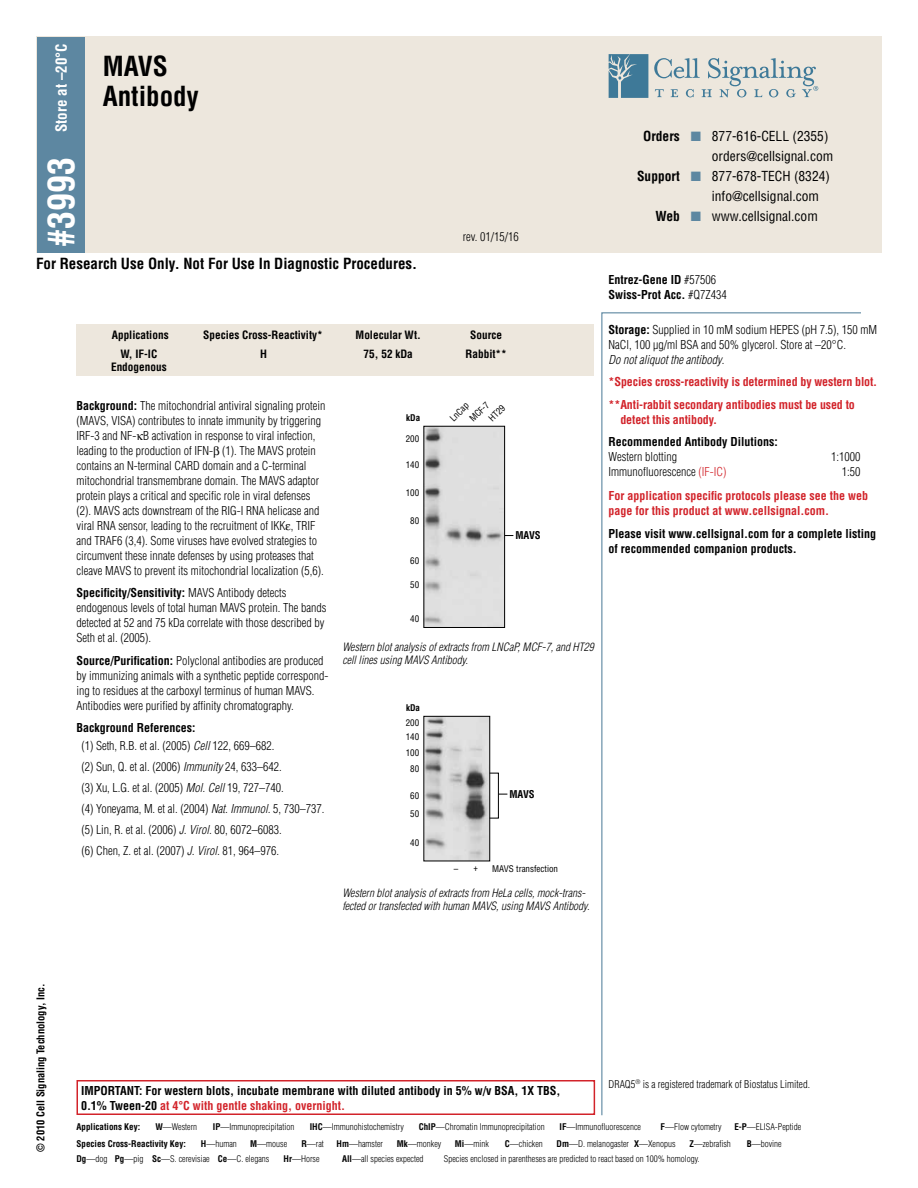
<style>
.page{position:relative;width:918px;height:1188px;background:#fff}
.page>*{position:absolute;margin:0;border:0;box-sizing:border-box;transform-origin:0 0}
.t1{font:700 condensed 36px "Helvetica";color:#fff}
.t2{font:700 condensed 27px/30px "Helvetica";color:#000}
.t3{font:700 condensed 15px "Helvetica";color:#000}
.t4{font:700 condensed 15px "Helvetica";color:#fff}
.t5{font:condensed 13.5px "Helvetica";color:#000}
.t6{font:300 condensed 12px/15px "Helvetica";color:#000}
.t7{font:700 condensed 12px/15px "Helvetica";color:#000}
.t8{font:700 condensed 12px/22.5px "Helvetica";letter-spacing:-.01em;color:#d2232a}
.t9{font:italic 300 condensed 11.25px/13.5px "Helvetica";color:#000}
.t10{font:700 condensed 11.25px/12.8px "Helvetica";color:#000;text-align:center}
.t11{font:300 condensed 10.5px "Helvetica";color:#000}
.t12{font:700 condensed 10.5px "Helvetica";color:#000}
.t13{font:300 condensed 9px "Helvetica";color:#000}
.t14{font:condensed 9px/14.5px "Helvetica";color:#000}
.t15{font:700 condensed 9px "Helvetica";color:#000}
.s1{font-weight:700}
.s2{font-style:italic}
.s3{color:#5d87a1}
.s4{font-weight:300}
.s5{color:#d2232a}
</style>
<div class="page">
<div style="left:76px;top:324px;width:518px;height:51px;background:#ede7dd"></div>
<svg style="left:601px;top:312px;width:260px;height:804px"></svg>
<div style="left:37px;top:36px;width:845px;height:217px;background:#ede7dd"></div>
<div style="left:37px;top:37px;width:48px;height:216px;background:#5d87a1"></div>
<div style="left:76px;top:1080px;width:519px;height:35px;border:2px solid #d2232a"></div>
<svg style="left:423px;top:425px;width:91px;height:203px;background:#d8d8d8"></svg>
<div style="left:424px;top:426px;width:81px;height:202px;border:1px solid #000"></div>
<svg style="left:423px;top:715px;width:85px;height:147px"></svg>
<div style="left:489px;top:773px;width:10px;height:45px;border:1px solid #000"></div>
<div style="left:424px;top:716px;width:66px;height:145px;border:1px solid #000"></div>
<svg style="left:609px;top:54px;width:39px;height:44px;background:#5788a1"></svg>
<svg style="left:654px;top:58px;width:164px;height:39px"></svg>
<p class="t4" style="left:52px;top:132px;width:90px;rotate:-90deg">Store at –20°C</p>
<h2 class="t2" style="left:103px;top:51px;width:98px">MAVS<br>Antibody</h2>
<h1 class="t1" style="left:39px;top:247px;width:91px;rotate:-90deg">#3993</h1>
<p class="t3" style="left:36px;top:255px;width:383px">For Research Use Only. Not For Use In Diagnostic Procedures.</p>
<p class="t6" style="left:463px;top:229px;width:57px">rev. 01/15/16</p>
<p class="t10" style="left:112px;top:328px;width:58px">Applications</p>
<p class="t10" style="left:203px;top:328px;width:121px">Species Cross-Reactivity*</p>
<p class="t10" style="left:356px;top:328px;width:67px">Molecular Wt.</p>
<p class="t10" style="left:470px;top:328px;width:33px">Source</p>
<p class="t10" style="left:111px;top:347px;width:57px">W, IF-IC<br>Endogenous</p>
<p class="t10" style="left:260px;top:347px;width:8px">H</p>
<p class="t10" style="left:364px;top:347px;width:51px">75, 52 kDa</p>
<p class="t10" style="left:466px;top:347px;width:43px">Rabbit**</p>
<p class="t6" style="left:76px;top:398px;width:250px"><span class="s1">Background:</span> The mitochondrial antiviral signaling protein (MAVS, VISA) contributes to innate immunity by triggering IRF-3 and NF- B activation in response to viral infection, leading to the production of IFN- (1). The MAVS protein contains an N-terminal CARD domain and a C-terminal mitochondrial transmembrane domain. The MAVS adaptor protein plays a critical and specific role in viral defenses (2). MAVS acts downstream of the RIG-I RNA helicase and viral RNA sensor, leading to the recruitment of IKK , TRIF and TRAF6 (3,4). Some viruses have evolved strategies to circumvent these innate defenses by using proteases that cleave MAVS to prevent its mitochondrial localization (5,6).</p>
<p class="t6" style="left:76px;top:585px;width:252px"><span class="s1">Specificity/Sensitivity:</span> MAVS Antibody detects endogenous levels of total human MAVS protein. The bands detected at 52 and 75 kDa correlate with those described by Seth et al. (2005).</p>
<p class="t6" style="left:76px;top:653px;width:253px"><span class="s1">Source/Purification:</span> Polyclonal antibodies are produced by immunizing animals with a synthetic peptide correspond&shy;ing to residues at the carboxyl terminus of human MAVS.<br>Antibodies were purified by affinity chromatography.</p>
<p class="t6" style="left:81px;top:719px;width:195px;line-height:18px;text-indent:-5px"><span class="s1">Background References:<br></span>(1) Seth, R.B. et al. (2005) <span class="s2">Cell</span> 122, 669–682.</p>
<p class="t6" style="left:81px;top:756px;width:245px;line-height:21px">(2) Sun, Q. et al. (2006) <span class="s2">Immunity</span> 24, 633–642.<br>(3) Xu, L.G. et al. (2005) <span class="s2">Mol. Cell</span> 19, 727–740.<br>(4) Yoneyama, M. et al. (2004) <span class="s2">Nat. Immunol.</span> 5, 730–737. (5) Lin, R. et al. (2006) <span class="s2">J. Virol.</span> 80, 6072–6083.<br>(6) Chen, Z. et al. (2007) <span class="s2">J. Virol.</span> 81, 964–976.</p>
<p class="t14" style="left:446px;top:414px;width:24px;rotate:-45deg">LnCap</p>
<p class="t14" style="left:466px;top:414px;width:25px;rotate:-45deg">MCF-7</p>
<p class="t14" style="left:485px;top:414px;width:20px;rotate:-45deg">HT29</p>
<p class="t15" style="left:406px;top:413px;width:15px">kDa</p>
<p class="t14" style="left:406px;top:431px;width:15px">200</p>
<p class="t14" style="left:406px;top:458px;width:15px">140</p>
<p class="t14" style="left:406px;top:486px;width:15px">100</p>
<p class="t14" style="left:410px;top:514px;width:10px">80</p>
<p class="t14" style="left:410px;top:554px;width:10px">60</p>
<p class="t14" style="left:410px;top:578px;width:10px">50</p>
<p class="t14" style="left:410px;top:612px;width:10px">40</p>
<p class="t9" style="left:342px;top:640px;width:253px">Western blot analysis of extracts from LNCaP, MCF-7, and HT29 cell lines using MAVS Antibody.</p>
<p class="t15" style="left:406px;top:703px;width:15px">kDa</p>
<p class="t12" style="left:515px;top:529px;width:27px">MAVS</p>
<p class="t14" style="left:406px;top:715px;width:15px">200<br>140</p>
<p class="t14" style="left:406px;top:745px;width:15px;line-height:16px;text-align:center">100<br>80</p>
<p class="t14" style="left:410px;top:787px;width:10px;line-height:17.5px">60<br>50</p>
<p class="t14" style="left:410px;top:836px;width:10px">40</p>
<p class="t12" style="left:509px;top:788px;width:27px">MAVS</p>
<p class="t14" style="left:454px;top:861px;width:26px">– +</p>
<p class="t14" style="left:492px;top:862px;width:67px">MAVS transfection</p>
<p class="t9" style="left:342px;top:886px;width:249px">Western blot analysis of extracts from HeLa cells, mock-trans&shy;fected or transfected with human MAVS, using MAVS Antibody.</p>
<p class="t5" style="left:643px;top:128px;width:187px"><span class="s1">Orders</span> <span class="s3">■</span> 877-616-CELL (2355)</p>
<p class="t5" style="left:712px;top:148px;width:123px">orders@cellsignal.com</p>
<p class="t5" style="left:637px;top:168px;width:194px"><span class="s1">Support</span> <span class="s3">■</span> 877-678-TECH (8324)</p>
<p class="t5" style="left:712px;top:188px;width:109px">info@cellsignal.com</p>
<p class="t5" style="left:655px;top:208px;width:164px"><span class="s1">Web</span> <span class="s3">■</span> www.cellsignal.com</p>
<p class="t7" style="left:609px;top:272px;width:120px">Entrez-Gene ID <span class="s4">#57506<br></span>Swiss-Prot Acc. <span class="s4">#Q7Z434</span></p>
<p class="t6" style="left:609px;top:322px;width:270px"><span class="s1">Storage:</span> Supplied in 10 mM sodium HEPES (pH 7.5), 150 mM<br>NaCl, 100 µg/ml BSA and 50% glycerol. Store at –20°C.<br><span class="s2">Do not aliquot the antibody</span>.</p>
<p class="t8" style="left:609px;top:370px;width:270px">*Species cross-reactivity is determined by western blot. **Anti-rabbit secondary antibodies must be used to</p>
<p class="t8" style="left:620px;top:408px;width:98px">detect this antibody.</p>
<p class="t7" style="left:609px;top:434px;width:171px">Recommended Antibody Dilutions:</p>
<p class="t6" style="left:609px;top:449px;width:70px">Western blotting</p>
<p class="t6" style="left:831px;top:449px;width:31px">1:1000</p>
<p class="t6" style="left:609px;top:464px;width:119px">Immunofluorescence <span class="s5">(IF-IC)</span></p>
<p class="t6" style="left:842px;top:464px;width:20px">1:50</p>
<p class="t8" style="left:609px;top:488px;width:261px;line-height:15px">For application specific protocols please see the web page for this product at www.cellsignal.com.</p>
<p class="t7" style="left:609px;top:526px;width:269px">Please visit www.cellsignal.com for a complete listing of recommended companion products.</p>
<p class="t12" style="left:34px;top:1152px;width:170px;rotate:-90deg">© 2010 Cell Signaling Technology, Inc.</p>
<p class="t7" style="left:81px;top:1083px;width:481px">IMPORTANT: For western blots, incubate membrane with diluted antibody in 5% w/v BSA, 1X TBS,<br>0.1% Tween-20 <span class="s5">at 4°C with gentle shaking, overnight.</span></p>
<p class="t11" style="left:609px;top:1077px;width:203px">DRAQ5<sup>®</sup> is a registered trademark of Biostatus Limited.</p>
<p class="t15" style="left:77px;top:1121px;width:65px">Applications Key:</p>
<p class="t13" style="left:155px;top:1121px;width:43px"><span class="s1">W</span>—Western</p>
<p class="t13" style="left:213px;top:1121px;width:83px"><span class="s1">IP</span>—Immunoprecipitation</p>
<p class="t13" style="left:310px;top:1121px;width:96px"><span class="s1">IHC</span>—Immunohistochemistry</p>
<p class="t13" style="left:419px;top:1121px;width:127px"><span class="s1">ChIP</span>—Chromatin Immunoprecipitation</p>
<p class="t13" style="left:560px;top:1121px;width:83px"><span class="s1">IF</span>—Immunofluorescence</p>
<p class="t13" style="left:661px;top:1121px;width:63px"><span class="s1">F</span>—Flow cytometry</p>
<p class="t13" style="left:734px;top:1121px;width:68px"><span class="s1">E-P</span>—ELISA-Peptide</p>
<p class="t15" style="left:76px;top:1138px;width:111px">Species Cross-Reactivity Key:</p>
<p class="t13" style="left:201px;top:1138px;width:37px"><span class="s1">H</span>—human</p>
<p class="t13" style="left:250px;top:1138px;width:38px"><span class="s1">M</span>—mouse</p>
<p class="t13" style="left:301px;top:1138px;width:24px"><span class="s1">R</span>—rat</p>
<p class="t13" style="left:337px;top:1138px;width:48px"><span class="s1">Hm</span>—hamster</p>
<p class="t13" style="left:397px;top:1138px;width:46px"><span class="s1">Mk</span>—monkey</p>
<p class="t13" style="left:455px;top:1138px;width:36px"><span class="s1">Mi</span>—mink</p>
<p class="t13" style="left:505px;top:1138px;width:39px"><span class="s1">C</span>—chicken</p>
<p class="t13" style="left:557px;top:1138px;width:121px"><span class="s1">Dm</span>—D. melanogaster <span class="s1">X</span>—Xenopus</p>
<p class="t13" style="left:689px;top:1138px;width:43px"><span class="s1">Z</span>—zebrafish</p>
<p class="t13" style="left:747px;top:1138px;width:36px"><span class="s1">B</span>—bovine</p>
<p class="t13" style="left:76px;top:1153px;width:194px"><span class="s1">Dg</span>—dog <span class="s1">Pg</span>—pig <span class="s1">Sc</span>—S. cerevisiae <span class="s1">Ce</span>—C. elegans</p>
<p class="t13" style="left:284px;top:1153px;width:37px"><span class="s1">Hr</span>—Horse</p>
<p class="t13" style="left:342px;top:1153px;width:83px"><span class="s1">All</span>—all species expected</p>
<p class="t13" style="left:444px;top:1153px;width:257px">Species enclosed in parentheses are predicted to react based on 100% homology.</p>
</div>
